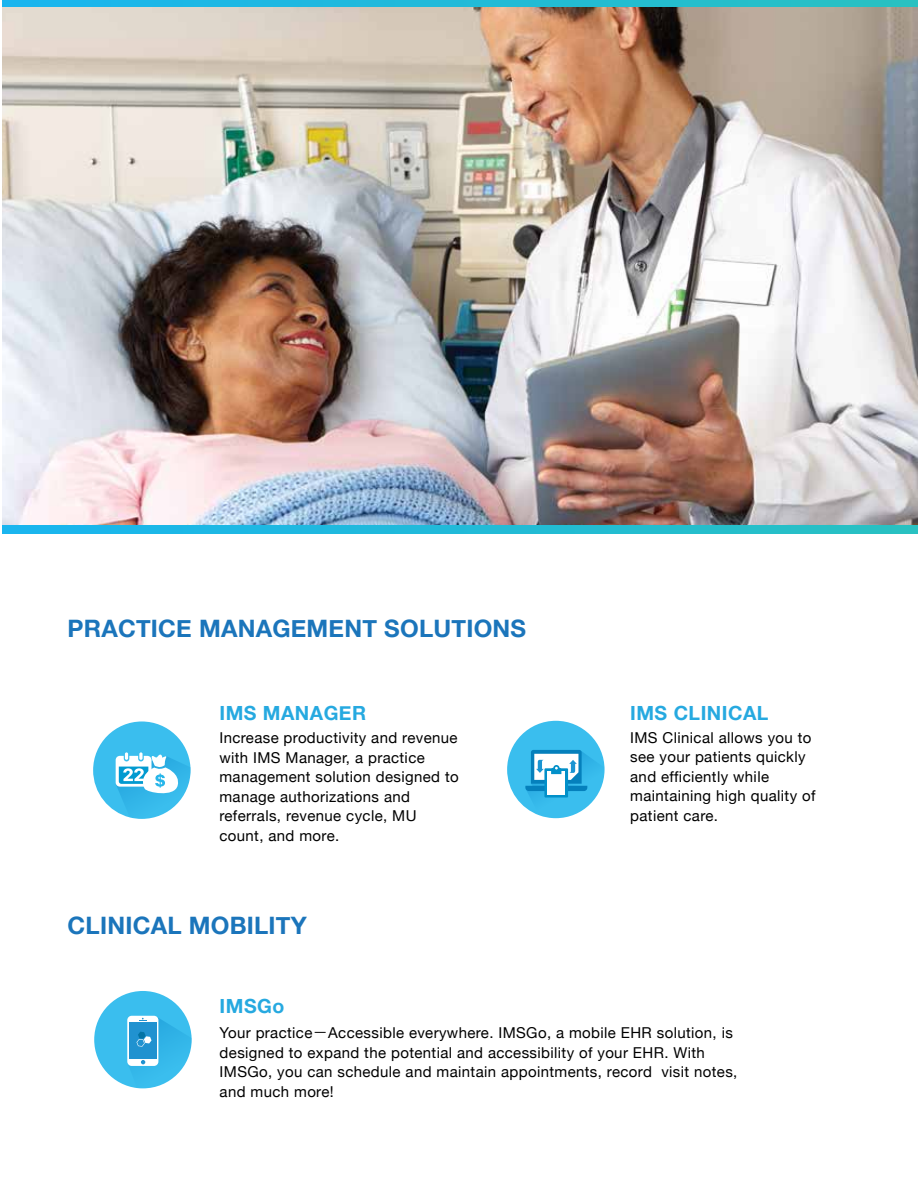
<style>
.page{position:relative;width:918px;height:1188px;background:#fff}
.page>*{position:absolute;margin:0;border:0;box-sizing:border-box;transform-origin:0 0}
.t1{font:700 24px "Helvetica Neue";letter-spacing:.01em;color:#1b75bb}
.t2{font:700 19.5px "Helvetica Neue";letter-spacing:.025em;color:#26a9e0}
.t3{font:15px/19.5px "Helvetica Neue";letter-spacing:.025em;color:#000}
.s1{font-family:"Koz Go Pr 6 N"}
</style>
<div class="page">
<div style="left:2px;top:487px;width:916px;height:46px;background:linear-gradient(to right,#19b5ef,#29c1c1)"></div>
<div style="left:2px;top:0;width:916px;height:39px;background:linear-gradient(to right,#19b5ef,#29c1c1)"></div>
<img style="left:2px;top:8px;width:916px;height:516px">
<svg style="left:93px;top:721px;width:98px;height:98px"></svg>
<svg style="left:507px;top:721px;width:98px;height:97px"></svg>
<svg style="left:94px;top:991px;width:98px;height:97px"></svg>
<h1 class="t1" style="left:68px;top:613px;width:460px">PRACTICE MANAGEMENT SOLUTIONS</h1>
<h2 class="t2" style="left:219px;top:701px;width:148px">IMS MANAGER</h2>
<p class="t3" style="left:219px;top:728px;width:241px">Increase productivity and revenue with IMS Manager, a practice management solution designed to manage authorizations and referrals, revenue cycle, MU count, and more.</p>
<h1 class="t1" style="left:68px;top:911px;width:241px">CLINICAL MOBILITY</h1>
<h2 class="t2" style="left:630px;top:701px;width:140px">IMS CLINICAL</h2>
<p class="t3" style="left:630px;top:727px;width:187px">IMS Clinical allows you to see your patients quickly and efficiently while maintaining high quality of patient care.</p>
<h2 class="t2" style="left:220px;top:994px;width:66px">IMSGo</h2>
<p class="t3" style="left:220px;top:1023px;width:519px">Your practice<span class="s1">－</span>Accessible everywhere. IMSGo, a mobile EHR solution, is designed to expand the potential and accessibility of your EHR. With IMSGo, you can schedule and maintain appointments, record visit notes, and much more!</p>
</div>
